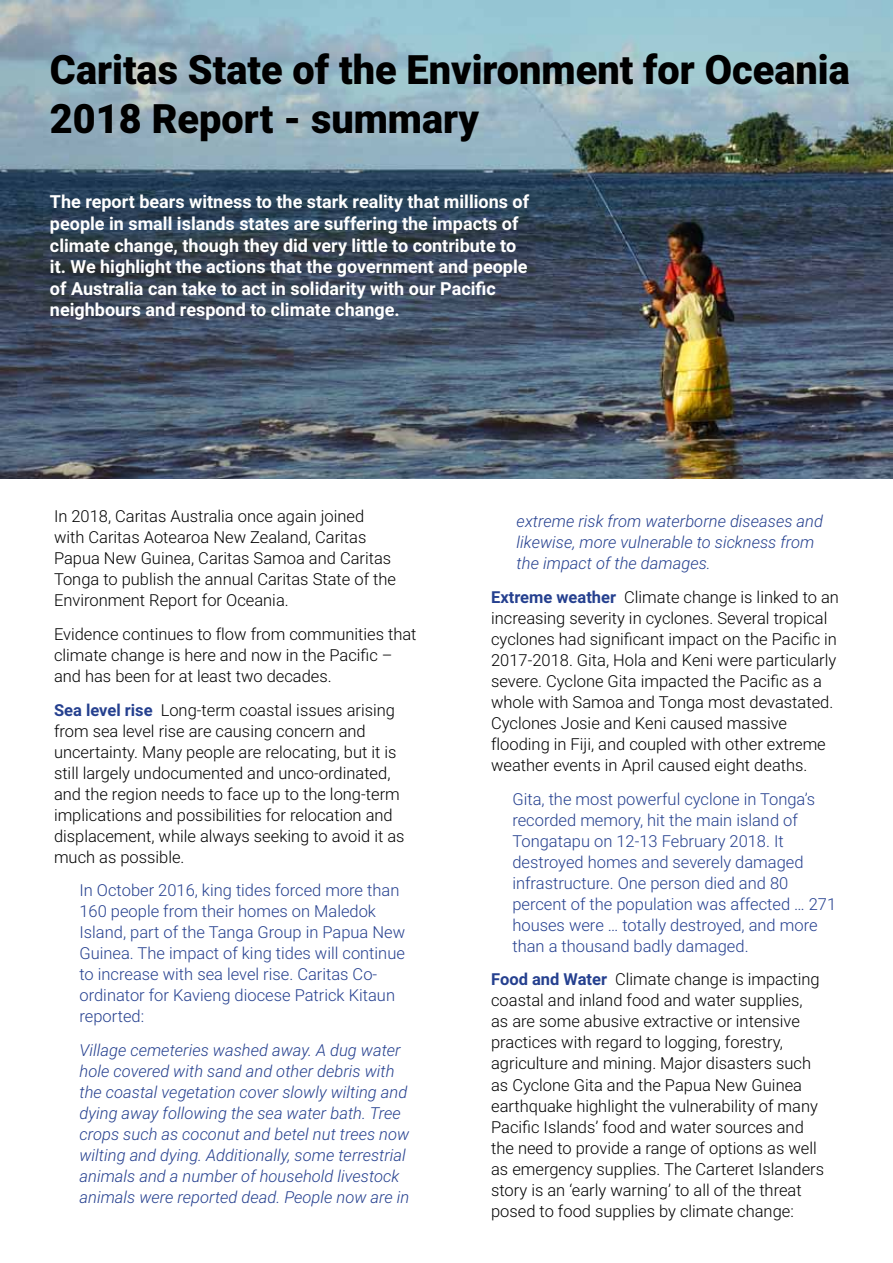
<style>
.page{position:relative;width:893px;height:1263px;background:#fff}
.page>*{position:absolute;margin:0;border:0;box-sizing:border-box;transform-origin:0 0}
.t1{font:900 40.5px/48.6px "Roboto";color:#000}
.t2{font:700 18px/21.6px "Roboto";color:#fff}
.t3{font:300 16.5px/21px "Roboto";color:#000}
.t4{font:300 16.5px/21px "Roboto";color:#25408f}
.t5{font:italic 300 16.5px/21px "Roboto";color:#25408f}
.s1{font-weight:700;color:#25408f}
</style>
<div class="page">
<img style="left:0;top:0;width:893px;height:478px">
<h1 class="t1" style="left:50px;top:44px;width:801px">Caritas State of the Environment for Oceania<br>2018 Report - summary</h1>
<p class="t2" style="left:50px;top:191px;width:481px">The report bears witness to the stark reality that millions of people in small islands states are suffering the impacts of climate change, though they did very little to contribute to it. We highlight the actions that the government and people of Australia can take to act in solidarity with our Pacific neighbours and respond to climate change.</p>
<p class="t3" style="left:54px;top:505px;width:343px">In 2018, Caritas Australia once again joined with Caritas Aotearoa New Zealand, Caritas Papua New Guinea, Caritas Samoa and Caritas Tonga to publish the annual Caritas State of the Environment Report for Oceania.</p>
<p class="t3" style="left:54px;top:623px;width:364px">Evidence continues to flow from communities that climate change is here and now in the Pacific – and has been for at least two decades.</p>
<p class="t3" style="left:54px;top:698px;width:352px"><span class="s1">Sea level rise</span> Long-term coastal issues arising from sea level rise are causing concern and uncertainty. Many people are relocating, but it is still largely undocumented and unco-ordinated, and the region needs to face up to the long-term implications and possibilities for relocation and displacement, while always seeking to avoid it as much as possible.</p>
<p class="t4" style="left:80px;top:879px;width:327px">In October 2016, king tides forced more than 160 people from their homes on Maledok Island, part of the Tanga Group in Papua New Guinea. The impact of king tides will continue to increase with sea level rise. Caritas Co&shy;ordinator for Kavieng diocese Patrick Kitaun reported:</p>
<p class="t5" style="left:80px;top:1039px;width:331px">Village cemeteries washed away. A dug water hole covered with sand and other debris with the coastal vegetation cover slowly wilting and dying away following the sea water bath. Tree crops such as coconut and betel nut trees now wilting and dying. Additionally, some terrestrial animals and a number of household livestock animals were reported dead. People now are in</p>
<p class="t5" style="left:517px;top:510px;width:308px">extreme risk from waterborne diseases and likewise, more vulnerable to sickness from the impact of the damages.</p>
<p class="t3" style="left:491px;top:586px;width:349px"><span class="s1">Extreme weather</span> Climate change is linked to an increasing severity in cyclones. Several tropical cyclones had significant impact on the Pacific in 2017-2018. Gita, Hola and Keni were particularly severe. Cyclone Gita impacted the Pacific as a whole with Samoa and Tonga most devastated.<br>Cyclones Josie and Keni caused massive flooding in Fiji, and coupled with other extreme weather events in April caused eight deaths.</p>
<p class="t4" style="left:512px;top:788px;width:325px">Gita, the most powerful cyclone in Tonga’s recorded memory, hit the main island of Tongatapu on 12-13 February 2018. It destroyed homes and severely damaged infrastructure. One person died and 80 percent of the population was affected … 271 houses were … totally destroyed, and more than a thousand badly damaged.</p>
<p class="t3" style="left:491px;top:968px;width:334px"><span class="s1">Food and Water</span> Climate change is impacting coastal and inland food and water supplies,<br>as are some abusive extractive or intensive practices with regard to logging, forestry, agriculture and mining. Major disasters such as Cyclone Gita and the Papua New Guinea earthquake highlight the vulnerability of many Pacific Islands’ food and water sources and the need to provide a range of options as well as emergency supplies. The Carteret Islanders story is an ‘early warning’ to all of the threat posed to food supplies by climate change:</p>
</div>
